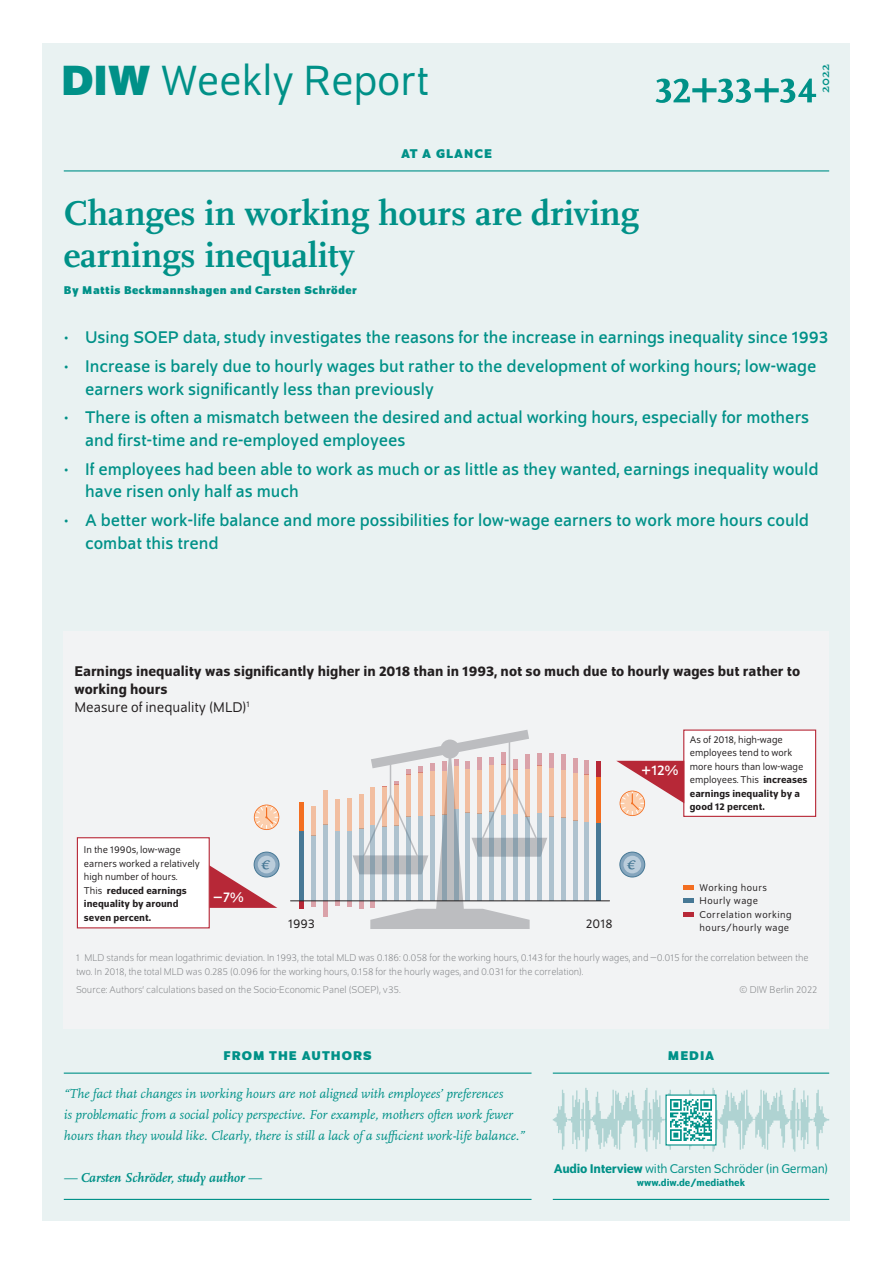
<style>
.page{position:relative;width:893px;height:1263px;background:#fff}
.page>*{position:absolute;margin:0;border:0;box-sizing:border-box;transform-origin:0 0}
.t1{font:700 51px "Scala Pro";color:#009188}
.t2{font:45px "Schumpeter Blond";color:#009188}
.t3{font:700 36px/42px "Scala Pro";color:#009188}
.t4{font:18px/22.5px "Schumpeter";color:#009188}
.t5{font:500 15px/18px "Schumpeter";color:#231f20}
.t6{font:15px "Schumpeter Blond";color:#231f20}
.t7{font:15px "Schumpeter";color:#fff}
.t8{font:italic 13.5px/21px "Scala Pro";color:#009188}
.t9{font:13.5px "Schumpeter Blond";letter-spacing:-.02em;color:#009188}
.t10{font:italic 700 13.5px "Scala Pro";color:#009188}
.t11{font:700 13.5px "Schumpeter";letter-spacing:.075em;color:#009188}
.t12{font:13.5px "Schumpeter Blond";letter-spacing:.02em;color:#231f20}
.t13{font:700 13.5px "Scala Pro";color:#009188}
.t14{font:700 12px "Schumpeter";letter-spacing:.04em;color:#009188}
.t15{font:300 10.5px/13.5px "Schumpeter";color:#808285}
.t16{font:10.5px/13.5px "Schumpeter Blond";color:#231f20}
.t17{font:500 10.5px/13.5px "Schumpeter";color:#231f20}
.t18{font:10.5px/13.5px "Schumpeter Blond";letter-spacing:.04em;color:#231f20}
.t19{font:500 10.5px "Schumpeter";color:#009188}
.s1{font-family:"Schumpeter";font-weight:700}
.s2{font-family:"Schumpeter";font-weight:500}
.s3{font-family:"Schumpeter Blond";font-weight:400}
.s4{font-weight:400}
</style>
<div class="page">
<div style="left:43px;top:43px;width:807px;height:1177px;background:#e9f2f2"></div>
<hr style="left:64px;top:170px;width:765px;height:1px;background:#009188">
<hr style="left:553px;top:1072px;width:276px;height:2px;background:#009188">
<hr style="left:553px;top:1199px;width:276px;height:1px;background:#009188">
<svg style="left:553px;top:1088px;width:276px;height:63px"></svg>
<div style="left:666px;top:1095px;width:50px;height:50px;background:#fff"></div>
<img style="left:670px;top:1099px;width:42px;height:42px">
<hr style="left:64px;top:1072px;width:467px;height:2px;background:#009188">
<hr style="left:64px;top:1199px;width:467px;height:1px;background:#009188">
<div style="left:64px;top:631px;width:765px;height:398px;background:#f2f3f4"></div>
<div style="left:684px;top:730px;width:132px;height:86px;background:#fff"></div>
<div style="left:683px;top:729px;width:133px;height:88px;border:1px solid #b72837"></div>
<div style="left:77px;top:838px;width:132px;height:90px;background:#fff"></div>
<div style="left:77px;top:837px;width:133px;height:91px;border:1px solid #b72837"></div>
<svg style="left:254px;top:804px;width:25px;height:26px"></svg>
<svg style="left:255px;top:805px;width:23px;height:24px"></svg>
<svg style="left:255px;top:806px;width:23px;height:22px"></svg>
<svg style="left:620px;top:790px;width:25px;height:26px"></svg>
<svg style="left:616px;top:761px;width:68px;height:53px"></svg>
<hr style="left:683px;top:912px;width:11px;height:4px;background:#b72837">
<hr style="left:683px;top:885px;width:11px;height:4px;background:#f36e21">
<div style="left:683px;top:898px;width:11px;height:5px;background:#477895"></div>
<svg style="left:620px;top:852px;width:25px;height:25px"></svg>
<div style="left:619px;top:851px;width:26px;height:27px;border:1px solid #477895;border-radius:50%"></div>
<div style="left:623px;top:855px;width:18px;height:18px;background:#bbcddb;border-radius:50%"></div>
<svg style="left:254px;top:852px;width:25px;height:25px"></svg>
<div style="left:253px;top:851px;width:27px;height:27px;border:1px solid #477895;border-radius:50%"></div>
<svg style="left:258px;top:855px;width:18px;height:18px"></svg>
<div style="left:299px;top:830px;width:5px;height:71px;background:#477895"></div>
<div style="left:311px;top:835px;width:5px;height:66px;background:#aec2ce"></div>
<div style="left:323px;top:825px;width:5px;height:76px;background:#aec2ce"></div>
<div style="left:335px;top:831px;width:5px;height:70px;background:#aec2ce"></div>
<div style="left:549px;top:816px;width:5px;height:85px;background:#aec2ce"></div>
<hr style="left:561px;top:817px;width:4px;height:84px;background:#aec2ce">
<hr style="left:573px;top:820px;width:4px;height:81px;background:#aec2ce">
<div style="left:584px;top:822px;width:5px;height:79px;background:#aec2ce"></div>
<div style="left:596px;top:823px;width:5px;height:78px;background:#477895"></div>
<div style="left:299px;top:802px;width:5px;height:28px;background:#f36e21"></div>
<div style="left:311px;top:806px;width:5px;height:29px;background:#f2bea0"></div>
<div style="left:323px;top:790px;width:5px;height:35px;background:#f2bea0"></div>
<div style="left:335px;top:799px;width:5px;height:32px;background:#f2bea0"></div>
<div style="left:549px;top:768px;width:5px;height:48px;background:#f2bea0"></div>
<hr style="left:561px;top:770px;width:4px;height:47px;background:#f2bea0">
<hr style="left:573px;top:773px;width:4px;height:47px;background:#f2bea0">
<div style="left:584px;top:774px;width:5px;height:48px;background:#f2bea0"></div>
<div style="left:596px;top:776px;width:5px;height:47px;background:#f36e21"></div>
<svg style="left:299px;top:901px;width:5px;height:7px"></svg>
<svg style="left:311px;top:901px;width:5px;height:5px"></svg>
<div style="left:323px;top:901px;width:5px;height:15px;background:#daa2a9"></div>
<svg style="left:335px;top:901px;width:5px;height:5px"></svg>
<svg style="left:347px;top:730px;width:200px;height:199px"></svg>
<div style="left:501px;top:752px;width:5px;height:12px;background:#daa2a9"></div>
<div style="left:513px;top:759px;width:5px;height:10px;background:#daa2a9"></div>
<div style="left:525px;top:755px;width:5px;height:14px;background:#daa2a9"></div>
<div style="left:537px;top:753px;width:5px;height:13px;background:#daa2a9"></div>
<div style="left:549px;top:753px;width:5px;height:15px;background:#daa2a9"></div>
<hr style="left:561px;top:754px;width:4px;height:16px;background:#daa2a9">
<hr style="left:573px;top:759px;width:4px;height:14px;background:#daa2a9">
<div style="left:584px;top:760px;width:5px;height:14px;background:#daa2a9"></div>
<div style="left:596px;top:761px;width:5px;height:15px;background:#b72837"></div>
<hr style="left:291px;top:900px;width:319px;height:1px;background:#231f20">
<svg style="left:209px;top:860px;width:68px;height:48px"></svg>
<h2 class="t2" style="left:61px;top:59px;width:369px"><span class="s1">DIW</span> Weekly Report</h2>
<p class="t11" style="left:401px;top:146px;width:92px">AT A GLANCE</p>
<p class="t13" style="left:815px;top:93px;width:31px;rotate:-90deg">2022</p>
<h1 class="t1" style="left:655px;top:48px;width:163px">32+33+34</h1>
<h3 class="t3" style="left:64px;top:190px;width:577px">Changes in working hours are driving earnings inequality</h3>
<p class="t14" style="left:64px;top:283px;width:295px">By Mattis Beckmannshagen and Carsten Schröder</p>
<p class="t4" style="left:64px;top:327px;width:766px">• Using SOEP data, study investigates the reasons for the increase in earnings inequality since 1993</p>
<p class="t4" style="left:85px;top:355px;width:733px;text-indent:-21px">• Increase is barely due to hourly wages but rather to the development of working hours; low-wage earners work significantly less than previously</p>
<p class="t4" style="left:85px;top:407px;width:726px;text-indent:-21px">• There is often a mismatch between the desired and actual working hours, especially for mothers and first-time and re-employed employees</p>
<p class="t4" style="left:85px;top:458px;width:735px;text-indent:-21px">• If employees had been able to work as much or as little as they wanted, earnings inequality would have risen only half as much</p>
<p class="t4" style="left:85px;top:510px;width:725px;text-indent:-21px">• A better work-life balance and more possibilities for low-wage earners to work more hours could combat this trend</p>
<p class="t5" style="left:74px;top:662px;width:727px">Earnings inequality was significantly higher in 2018 than in 1993, not so much due to hourly wages but rather to working hours</p>
<p class="t6" style="left:74px;top:700px;width:177px">Measure of inequality (MLD)<sup>1</sup></p>
<p class="t7" style="left:641px;top:763px;width:39px">+12%</p>
<p class="t16" style="left:690px;top:733px;width:119px">As of 2018, high-wage employees tend to work more hours than low-wage employees. This <span class="s2">increases</span></p>
<p class="t17" style="left:690px;top:786px;width:112px">earnings inequality by a good 12 percent.</p>
<p class="t16" style="left:84px;top:843px;width:118px">In the 1990s, low-wage earners worked a relatively high number of hours.</p>
<p class="t17" style="left:84px;top:883px;width:104px"><span class="s3">This</span> reduced earnings inequality by around seven percent.</p>
<p class="t15" style="left:76px;top:951px;width:734px">1 MLD stands for mean logathrimic deviation. In 1993, the total MLD was 0.186: 0.058 for the working hours, 0.143 for the hourly wages, and –0.015 for the correlation between the two. In 2018, the total MLD was 0.285 (0.096 for the working hours, 0.158 for the hourly wages, and 0.031 for the correlation).</p>
<p class="t18" style="left:700px;top:881px;width:94px">Working hours<br>Hourly wage<br>Correlation working hours/hourly wage</p>
<p class="t7" style="left:213px;top:889px;width:32px">−7%</p>
<p class="t12" style="left:586px;top:917px;width:28px">2018</p>
<p class="t12" style="left:288px;top:917px;width:28px">1993</p>
<p class="t15" style="left:76px;top:983px;width:326px">Source: Authors’ calculations based on the Socio-Economic Panel (SOEP), v35.</p>
<p class="t15" style="left:739px;top:983px;width:80px">© DIW Berlin 2022</p>
<p class="t11" style="left:224px;top:1048px;width:150px">FROM THE AUTHORS</p>
<p class="t8" style="left:64px;top:1083px;width:462px">“The fact that changes in working hours are not aligned with employees’ preferences<br>is problematic from a social policy perspective. For example, mothers often work fewer hours than they would like. Clearly, there is still a lack of a sufficient work-life balance.”</p>
<p class="t10" style="left:64px;top:1167px;width:199px"><span class="s4">—</span> Carsten Schröder, study author <span class="s4">—</span></p>
<p class="t11" style="left:668px;top:1048px;width:48px">MEDIA</p>
<p class="t9" style="left:554px;top:1162px;width:276px"><span class="s2">Audio Interview</span> with Carsten Schröder (in German)</p>
<p class="t19" style="left:637px;top:1177px;width:110px">www.diw.de/mediathek</p>
</div>
